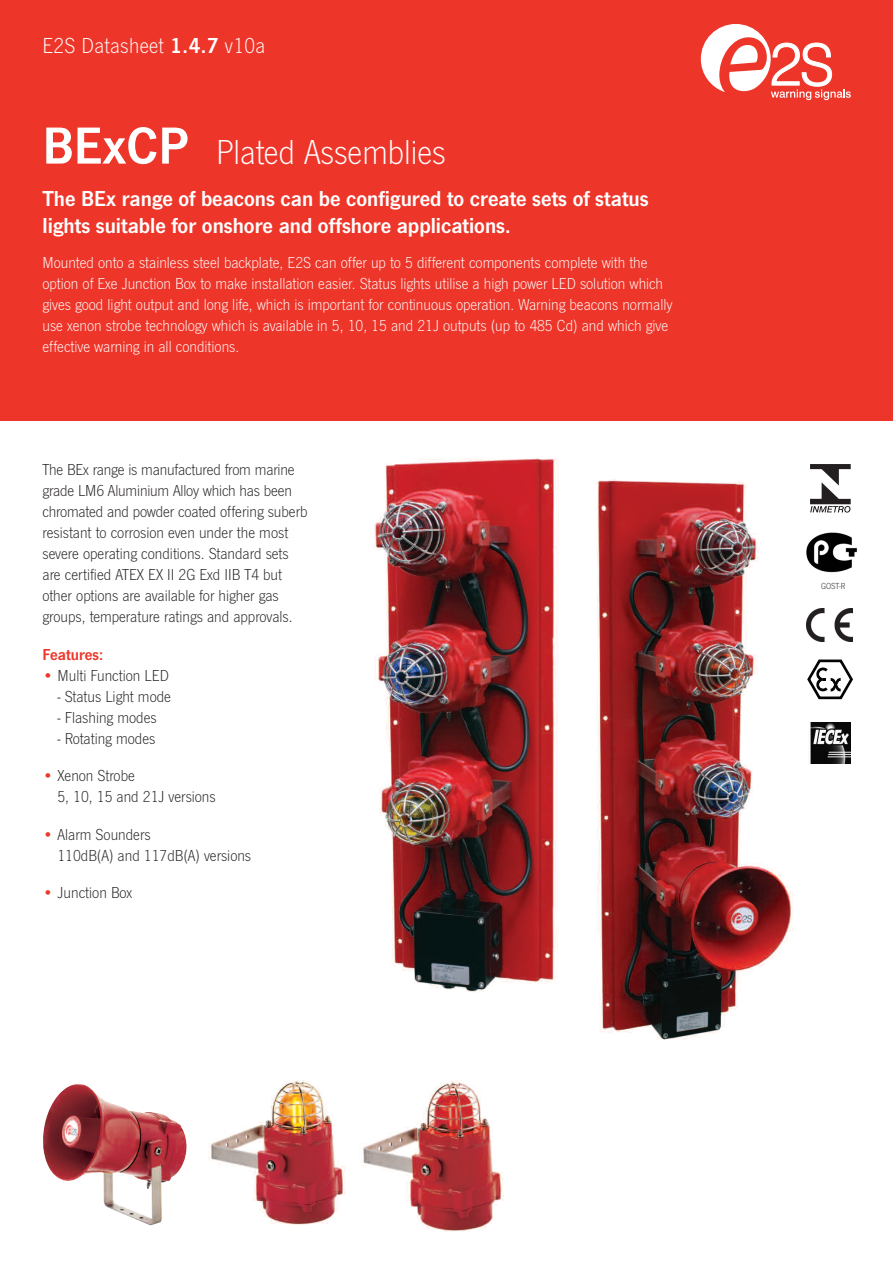
<style>
.page{position:relative;width:893px;height:1263px;background:#fff}
.page>*{position:absolute;margin:0;border:0;box-sizing:border-box;transform-origin:0 0}
.t1{font:300 36px "News Got T";color:#fff}
.t2{font:22.5px/27px "News Got T Dem";color:#fff}
.t3{font:300 22.5px "News Got T";letter-spacing:.015em;color:#fff}
.t4{font:300 16.5px/21px "News Got T";color:#231f20}
.t5{font:300 16.5px/21px "News Got T";color:#fff}
.t6{font:16.5px "News Got T Dem";color:#ee3529}
.t7{font:300 9.15px "News Got T";color:#231f20}
.s1{font-family:"News Got T Dem";font-weight:400}
.s2{font-family:"News Got T Dem";font-weight:400;font-size:54px}
.s3{color:#ee3529}
</style>
<div class="page">
<div style="left:0;top:0;width:893px;height:421px;background:#ee3529"></div>
<svg style="left:701px;top:24px;width:150px;height:76px"></svg>
<img style="left:373px;top:458px;width:186px;height:534px">
<img style="left:597px;top:479px;width:225px;height:561px">
<img style="left:801px;top:528px;width:56px;height:49px">
<img style="left:807px;top:608px;width:46px;height:33px">
<svg style="left:807px;top:659px;width:46px;height:40px"></svg>
<img style="left:805px;top:723px;width:46px;height:40px">
<svg style="left:810px;top:464px;width:41px;height:49px"></svg>
<img style="left:208px;top:1080px;width:138px;height:145px">
<img style="left:360px;top:1080px;width:144px;height:152px">
<img style="left:43px;top:1084px;width:144px;height:141px">
<h2 class="t3" style="left:43px;top:32px;width:224px">E2S Datasheet <span class="s1">1.4.7</span> v10a</h2>
<h1 class="t1" style="left:43px;top:130px;width:405px"><span class="s2">BExCP</span> Plated Assemblies</h1>
<h2 class="t2" style="left:43px;top:185px;width:608px">The BEx range of beacons can be configured to create sets of status lights suitable for onshore and offshore applications.</h2>
<p class="t5" style="left:43px;top:252px;width:631px">Mounted onto a stainless steel backplate, E2S can offer up to 5 different components complete with the option of Exe Junction Box to make installation easier. Status lights utilise a high power LED solution which gives good light output and long life, which is important for continuous operation. Warning beacons normally use xenon strobe technology which is available in 5, 10, 15 and 21J outputs (up to 485 Cd) and which give effective warning in all conditions.</p>
<p class="t4" style="left:43px;top:458px;width:267px">The BEx range is manufactured from marine grade LM6 Aluminium Alloy which has been chromated and powder coated offering suberb resistant to corrosion even under the most severe operating conditions. Standard sets are certified ATEX EX II 2G Exd IIB T4 but other options are available for higher gas groups, temperature ratings and approvals.</p>
<p class="t6" style="left:43px;top:644px;width:62px">Features:</p>
<p class="t4" style="left:43px;top:664px;width:128px"><span class="s3">•</span> Multi Function LED</p>
<p class="t4" style="left:58px;top:685px;width:115px">- Status Light mode</p>
<p class="t4" style="left:58px;top:706px;width:101px">- Flashing modes</p>
<p class="t4" style="left:58px;top:727px;width:99px">- Rotating modes</p>
<p class="t4" style="left:58px;top:765px;width:160px;text-indent:-15px"><span class="s3">•</span> Xenon Strobe<br>5, 10, 15 and 21J versions</p>
<p class="t4" style="left:58px;top:823px;width:195px;text-indent:-15px"><span class="s3">•</span> Alarm Sounders<br>110dB(A) and 117dB(A) versions</p>
<p class="t4" style="left:43px;top:882px;width:91px"><span class="s3">•</span> Junction Box</p>
<p class="t7" style="left:821px;top:580px;width:26px">GOST-R</p>
</div>
